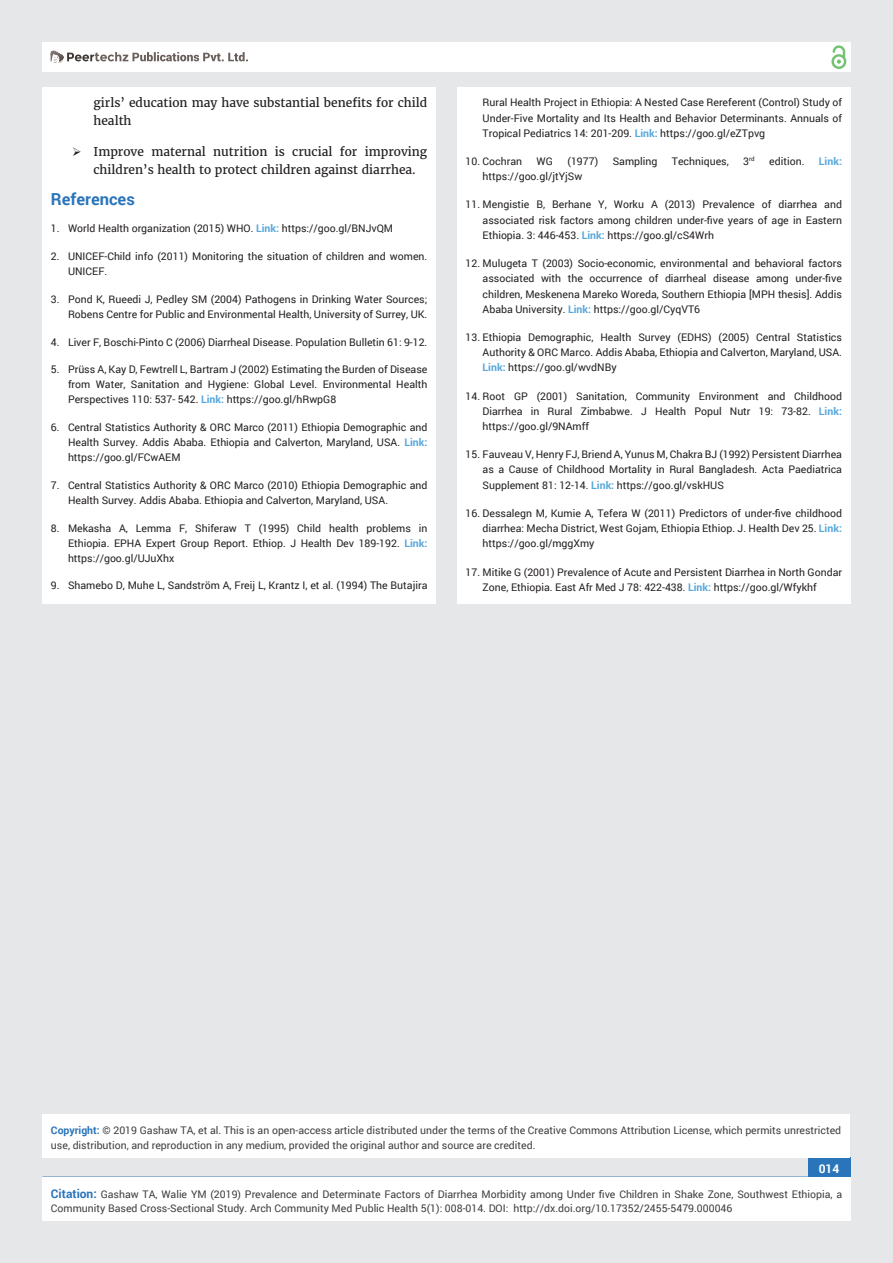
<style>
.page{position:relative;width:893px;height:1263px;background:#e6e7e9}
.page>*{position:absolute;margin:0;border:0;box-sizing:border-box;transform-origin:0 0}
.t1{font:700 16.5px "Roboto";color:#2a75ba}
.t2{font:12px/18px "Merriweather";color:#231f20}
.t3{font:700 12px "Roboto";color:#fff}
.t4{font:10.5px/15.3px "Roboto";color:#231f20;text-align:justify}
.t5{font:10.5px/13.5px "Roboto";color:#3e3e3f}
.t6{font:700 10.5px "Roboto";color:#56a7dc}
.t7{font:6.15px "Roboto";color:#231f20}
.s1{font-weight:700;color:#56a7dc}
.s2{font-size:10.5px}
.s3{font-weight:700;color:#2a75ba}
.s4{font-weight:700;font-size:12px;color:#2a75ba}
</style>
<div class="page">
<div style="left:42px;top:43px;width:808px;height:29px;background:#fff"></div>
<div style="left:831px;top:54px;width:15px;height:15px;border:2px solid #72c272;border-radius:50%"></div>
<svg style="left:831px;top:45px;width:15px;height:19px"></svg>
<div style="left:808px;top:1157px;width:42px;height:43px;background:#2a75ba"></div>
<svg style="left:49px;top:50px;width:199px;height:14px"></svg>
<div style="left:42px;top:1177px;width:809px;height:43px;background:#fff"></div>
<div style="left:42px;top:1115px;width:808px;height:43px;background:#fff"></div>
<div style="left:42px;top:87px;width:394px;height:517px;background:#fff"></div>
<div style="left:457px;top:87px;width:393px;height:517px;background:#fff"></div>
<p class="t2" style="left:94px;top:94px;width:335px">girls’ education may have substantial benefits for child health</p>
<p class="t2" style="left:94px;top:143px;width:335px;text-indent:-21px">➢ Improve maternal nutrition is crucial for improving children’s health to protect children against diarrhea.</p>
<h1 class="t1" style="left:51px;top:187px;width:85px">References</h1>
<p class="t4" style="left:51px;top:221px;width:344px">1. World Health organization (2015) WHO. <span class="s1">Link:</span> https://goo.gl/BNJvQM</p>
<p class="t4" style="left:68px;top:249px;width:361px;text-indent:-17px">2. UNICEF-Child info (2011) Monitoring the situation of children and women.<br>UNICEF.</p>
<p class="t4" style="left:51px;top:291px;width:378px;text-align:right">3. Pond K, Rueedi J, Pedley SM (2004) Pathogens in Drinking Water Sources;<br>Robens Centre for Public and Environmental Health, University of Surrey, UK.</p>
<p class="t4" style="left:51px;top:334px;width:378px">4. Liver F, Boschi-Pinto C (2006) Diarrheal Disease. Population Bulletin 61: 9-12.</p>
<p class="t4" style="left:68px;top:362px;width:361px;text-indent:-17px">5. Prüss A, Kay D, Fewtrell L, Bartram J (2002) Estimating the Burden of Disease from Water, Sanitation and Hygiene: Global Level. Environmental Health Perspectives 110: 537- 542. <span class="s1">Link:</span> https://goo.gl/hRwpG8</p>
<p class="t4" style="left:68px;top:420px;width:361px;text-indent:-17px">6. Central Statistics Authority &amp; ORC Marco (2011) Ethiopia Demographic and Health Survey. Addis Ababa. Ethiopia and Calverton, Maryland, USA. <span class="s1">Link: </span>https://goo.gl/FCwAEM</p>
<p class="t4" style="left:68px;top:477px;width:361px;text-indent:-17px">7. Central Statistics Authority &amp; ORC Marco (2010) Ethiopia Demographic and<br>Health Survey. Addis Ababa. Ethiopia and Calverton, Maryland, USA.</p>
<p class="t4" style="left:68px;top:520px;width:361px;text-indent:-17px">8. Mekasha A, Lemma F, Shiferaw T (1995) Child health problems in Ethiopia. EPHA Expert Group Report. Ethiop. J Health Dev 189-192. <span class="s1">Link: </span>https://goo.gl/UJuXhx</p>
<p class="t4" style="left:51px;top:578px;width:378px">9. Shamebo D, Muhe L, Sandström A, Freij L, Krantz I, et al. (1994) The Butajira</p>
<p class="t4" style="left:483px;top:95px;width:361px">Rural Health Project in Ethiopia: A Nested Case Rereferent (Control) Study of Under-Five Mortality and Its Health and Behavior Determinants. Annuals of Tropical Pediatrics 14: 201-209. <span class="s1">Link:</span> https://goo.gl/eZTpvg</p>
<p class="t4" style="left:466px;top:153px;width:58px">10. Cochran</p>
<p class="t4" style="left:537px;top:153px;width:18px">WG</p>
<p class="t4" style="left:567px;top:153px;width:32px">(1977)</p>
<p class="t4" style="left:613px;top:153px;width:46px">Sampling</p>
<p class="t4" style="left:672px;top:153px;width:58px">Techniques,</p>
<p class="t7" style="left:743px;top:155px;width:13px"><span class="s2">3</span>rd</p>
<p class="t4" style="left:769px;top:153px;width:37px">edition.</p>
<p class="t6" style="left:819px;top:154px;width:25px">Link:</p>
<p class="t4" style="left:483px;top:168px;width:101px">https://goo.gl/jtYjSw</p>
<p class="t4" style="left:483px;top:197px;width:361px;text-indent:-17px">11. Mengistie B, Berhane Y, Worku A (2013) Prevalence of diarrhea and associated risk factors among children under-five years of age in Eastern Ethiopia. 3: 446-453. <span class="s1">Link:</span> https://goo.gl/cS4Wrh</p>
<p class="t4" style="left:483px;top:255px;width:361px;text-indent:-17px">12. Mulugeta T (2003) Socio-economic, environmental and behavioral factors associated with the occurrence of diarrheal disease among under-five children, Meskenena Mareko Woreda, Southern Ethiopia [MPH thesis]. Addis Ababa University. <span class="s1">Link:</span> https://goo.gl/CyqVT6</p>
<p class="t4" style="left:483px;top:329px;width:361px;text-indent:-17px">13. Ethiopia Demographic, Health Survey (EDHS) (2005) Central Statistics Authority &amp; ORC Marco. Addis Ababa, Ethiopia and Calverton, Maryland, USA.<br><span class="s1">Link:</span> https://goo.gl/wvdNBy</p>
<p class="t4" style="left:483px;top:388px;width:361px;text-indent:-17px">14. Root GP (2001) Sanitation, Community Environment and Childhood Diarrhea in Rural Zimbabwe. J Health Popul Nutr 19: 73-82. <span class="s1">Link: </span>https://goo.gl/9NAmff</p>
<p class="t4" style="left:483px;top:446px;width:361px;text-indent:-17px">15. Fauveau V, Henry FJ, Briend A, Yunus M, Chakra BJ (1992) Persistent Diarrhea as a Cause of Childhood Mortality in Rural Bangladesh. Acta Paediatrica Supplement 81: 12-14. <span class="s1">Link:</span> https://goo.gl/vskHUS</p>
<p class="t4" style="left:483px;top:505px;width:361px;text-indent:-17px">16. Dessalegn M, Kumie A, Tefera W (2011) Predictors of under-five childhood diarrhea: Mecha District, West Gojam, Ethiopia Ethiop. J. Health Dev 25. <span class="s1">Link: </span>https://goo.gl/mggXmy</p>
<p class="t4" style="left:483px;top:564px;width:361px;text-indent:-17px">17. Mitike G (2001) Prevalence of Acute and Persistent Diarrhea in North Gondar<br>Zone, Ethiopia. East Afr Med J 78: 422-438. <span class="s1">Link:</span> https://goo.gl/Wfykhf</p>
<p class="t5" style="left:51px;top:1123px;width:792px;line-height:15px"><span class="s3">Copyright:</span> © 2019 Gashaw TA, et al. This is an open-access article distributed under the terms of the Creative Commons Attribution License, which permits unrestricted use, distribution, and reproduction in any medium, provided the original author and source are credited.</p>
<p class="t3" style="left:819px;top:1161px;width:22px">014</p>
<p class="t5" style="left:51px;top:1188px;width:793px"><span class="s4">Citation:</span> Gashaw TA, Walie YM (2019) Prevalence and Determinate Factors of Diarrhea Morbidity among Under five Children in Shake Zone, Southwest Ethiopia, a<br>Community Based Cross-Sectional Study. Arch Community Med Public Health 5(1): 008-014. DOI: http://dx.doi.org/10.17352/2455-5479.000046</p>
</div>
